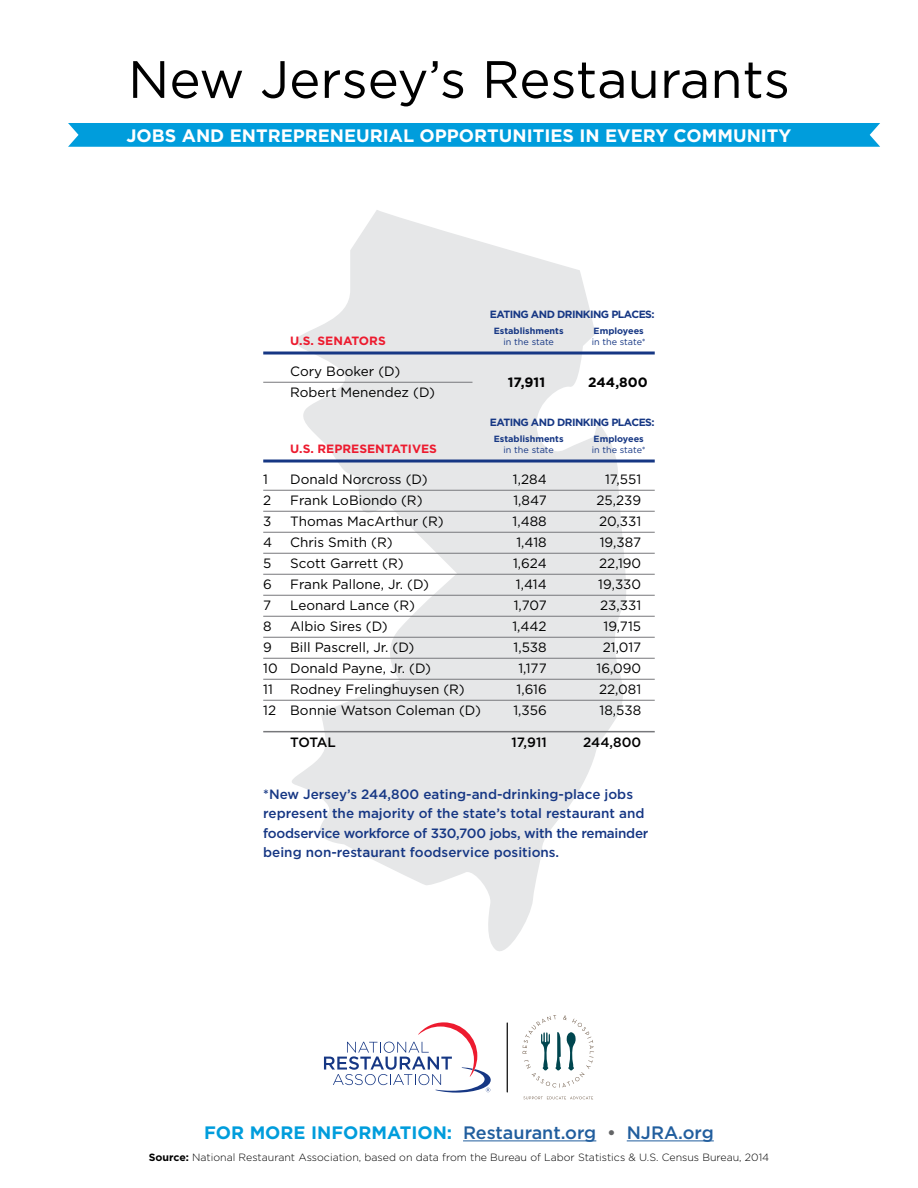
<style>
.page{position:relative;width:918px;height:1188px;background:#fff}
.page>*{position:absolute;margin:0;border:0;box-sizing:border-box;transform-origin:0 0}
.t1{font:52.5px "Gotham";color:#000}
.t2{font:700 18px "Gotham";color:#fff}
.t3{font:500 18px "Gotham";color:#215e9e}
.t4{font:13.5px/21px "Gotham";color:#000}
.t5{font:500 13.5px/19.5px "Gotham";color:#163784}
.t6{font:500 13.5px "Gotham";color:#000}
.t7{font:700 13.5px "Gotham";color:#000}
.t8{font:700 12px "Gotham";color:#ed1b2f}
.t9{font:300 10.5px "Gotham";color:#000}
.t10{font:700 10.5px "Gotham";letter-spacing:-.05em;color:#163784}
.t11{font:700 9px "Gotham";color:#163784}
.t12{font:9px "Gotham";color:#163784}
.s1{font-weight:700;color:#009ddc}
.s2{color:#636466}
.s3{font-weight:700}
</style>
<div class="page">
<div style="left:68px;top:123px;width:812px;height:24px;background:#009ddc"></div>
<svg style="left:281px;top:210px;width:352px;height:741px;fill:#e6e7e8"></svg>
<hr style="left:263px;top:382px;width:209px;height:1px;background:#77787b">
<hr style="left:263px;top:352px;width:392px;height:3px;background:#163784">
<hr style="left:263px;top:490px;width:392px;height:1px;background:#77787b">
<hr style="left:263px;top:511px;width:392px;height:1px;background:#77787b">
<hr style="left:263px;top:532px;width:392px;height:1px;background:#77787b">
<hr style="left:263px;top:553px;width:392px;height:1px;background:#77787b">
<hr style="left:263px;top:574px;width:392px;height:1px;background:#77787b">
<hr style="left:263px;top:595px;width:392px;height:1px;background:#77787b">
<hr style="left:263px;top:616px;width:392px;height:1px;background:#77787b">
<hr style="left:263px;top:637px;width:392px;height:1px;background:#77787b">
<hr style="left:263px;top:658px;width:392px;height:1px;background:#77787b">
<hr style="left:263px;top:679px;width:392px;height:1px;background:#77787b">
<hr style="left:263px;top:700px;width:392px;height:1px;background:#77787b">
<hr style="left:263px;top:731px;width:392px;height:1px;background:#77787b">
<hr style="left:263px;top:460px;width:392px;height:3px;background:#163784">
<svg style="left:324px;top:1022px;width:167px;height:71px"></svg>
<hr style="left:507px;top:1023px;width:1px;height:69px;background:#000">
<hr style="left:463px;top:1141px;width:133px;height:1px;background:#215e9e">
<hr style="left:627px;top:1141px;width:87px;height:1px;background:#215e9e">
<svg style="left:523px;top:1096px;width:70px;height:3px"></svg>
<svg style="left:523px;top:1015px;width:71px;height:73px"></svg>
<h1 class="t1" style="left:128px;top:50px;width:664px">New Jersey’s Restaurants</h1>
<h2 class="t2" style="left:126px;top:125px;width:667px">JOBS AND ENTREPRENEURIAL OPPORTUNITIES IN EVERY COMMUNITY</h2>
<p class="t10" style="left:490px;top:309px;width:166px">EATING AND DRINKING PLACES:</p>
<p class="t11" style="left:494px;top:326px;width:71px">Establishments</p>
<p class="t11" style="left:594px;top:326px;width:52px">Employees</p>
<p class="t8" style="left:290px;top:334px;width:97px">U.S. SENATORS</p>
<p class="t12" style="left:504px;top:337px;width:52px">in the state</p>
<p class="t12" style="left:592px;top:337px;width:56px">in the state*</p>
<p class="t4" style="left:290px;top:361px;width:146px">Cory Booker (D)<br>Robert Menendez (D)</p>
<p class="t7" style="left:508px;top:374px;width:39px">17,911</p>
<p class="t7" style="left:588px;top:374px;width:61px">244,800</p>
<p class="t10" style="left:490px;top:417px;width:166px">EATING AND DRINKING PLACES:</p>
<p class="t11" style="left:494px;top:434px;width:71px">Establishments</p>
<p class="t11" style="left:594px;top:434px;width:52px">Employees</p>
<p class="t8" style="left:290px;top:442px;width:148px">U.S. REPRESENTATIVES</p>
<p class="t12" style="left:504px;top:445px;width:52px">in the state</p>
<p class="t12" style="left:592px;top:445px;width:56px">in the state*</p>
<p class="t4" style="left:263px;top:469px;width:6px">1</p>
<p class="t4" style="left:290px;top:469px;width:139px">Donald Norcross (D)</p>
<p class="t4" style="left:513px;top:469px;width:35px">1,284</p>
<p class="t4" style="left:605px;top:469px;width:38px">17,551</p>
<p class="t4" style="left:263px;top:490px;width:10px">2</p>
<p class="t4" style="left:290px;top:490px;width:134px">Frank LoBiondo (R)</p>
<p class="t4" style="left:513px;top:490px;width:35px">1,847</p>
<p class="t4" style="left:597px;top:490px;width:46px">25,239</p>
<p class="t4" style="left:263px;top:511px;width:10px">3</p>
<p class="t4" style="left:290px;top:511px;width:155px">Thomas MacArthur (R)</p>
<p class="t4" style="left:513px;top:511px;width:36px">1,488</p>
<p class="t4" style="left:599px;top:511px;width:44px">20,331</p>
<p class="t4" style="left:263px;top:532px;width:11px">4</p>
<p class="t4" style="left:290px;top:532px;width:104px">Chris Smith (R)</p>
<p class="t4" style="left:516px;top:532px;width:32px">1,418</p>
<p class="t4" style="left:600px;top:532px;width:43px">19,387</p>
<p class="t4" style="left:263px;top:553px;width:10px">5</p>
<p class="t4" style="left:290px;top:553px;width:115px">Scott Garrett (R)</p>
<p class="t4" style="left:513px;top:553px;width:35px">1,624</p>
<p class="t4" style="left:599px;top:553px;width:44px">22,190</p>
<p class="t4" style="left:263px;top:574px;width:10px">6</p>
<p class="t4" style="left:290px;top:574px;width:140px">Frank Pallone, Jr. (D)</p>
<p class="t4" style="left:516px;top:574px;width:32px">1,414</p>
<p class="t4" style="left:598px;top:574px;width:44px">19,330</p>
<p class="t4" style="left:263px;top:595px;width:10px">7</p>
<p class="t4" style="left:290px;top:595px;width:126px">Leonard Lance (R)</p>
<p class="t4" style="left:514px;top:595px;width:34px">1,707</p>
<p class="t4" style="left:600px;top:595px;width:43px">23,331</p>
<p class="t4" style="left:263px;top:616px;width:10px">8</p>
<p class="t4" style="left:290px;top:616px;width:99px">Albio Sires (D)</p>
<p class="t4" style="left:512px;top:616px;width:36px">1,442</p>
<p class="t4" style="left:604px;top:616px;width:39px">19,715</p>
<p class="t4" style="left:263px;top:637px;width:10px">9</p>
<p class="t4" style="left:290px;top:637px;width:126px">Bill Pascrell, Jr. (D)</p>
<p class="t4" style="left:514px;top:637px;width:35px">1,538</p>
<p class="t4" style="left:603px;top:637px;width:40px">21,017</p>
<p class="t4" style="left:263px;top:658px;width:169px">10 Donald Payne, Jr. (D)</p>
<p class="t4" style="left:518px;top:658px;width:30px">1,177</p>
<p class="t4" style="left:597px;top:658px;width:46px">16,090</p>
<p class="t4" style="left:263px;top:679px;width:11px">11</p>
<p class="t4" style="left:290px;top:679px;width:176px">Rodney Frelinghuysen (R)</p>
<p class="t4" style="left:517px;top:679px;width:32px">1,616</p>
<p class="t4" style="left:599px;top:679px;width:44px">22,081</p>
<p class="t4" style="left:263px;top:700px;width:219px">12 Bonnie Watson Coleman (D)</p>
<p class="t4" style="left:513px;top:700px;width:35px">1,356</p>
<p class="t4" style="left:600px;top:700px;width:43px">18,538</p>
<p class="t6" style="left:290px;top:735px;width:47px">TOTAL</p>
<p class="t6" style="left:511px;top:735px;width:37px">17,911</p>
<p class="t6" style="left:583px;top:735px;width:60px">244,800</p>
<p class="t5" style="left:263px;top:784px;width:387px">*New Jersey’s 244,800 eating-and-drinking-place jobs represent the majority of the state’s total restaurant and foodservice workforce of 330,700 jobs, with the remainder being non-restaurant foodservice positions.</p>
<h2 class="t3" style="left:204px;top:1122px;width:511px"><span class="s1">FOR MORE INFORMATION:</span> Restaurant.org <span class="s2">•</span> NJRA.org</h2>
<p class="t9" style="left:149px;top:1152px;width:622px"><span class="s3">Source:</span> National Restaurant Association, based on data from the Bureau of Labor Statistics &amp; U.S. Census Bureau, 2014</p>
</div>
